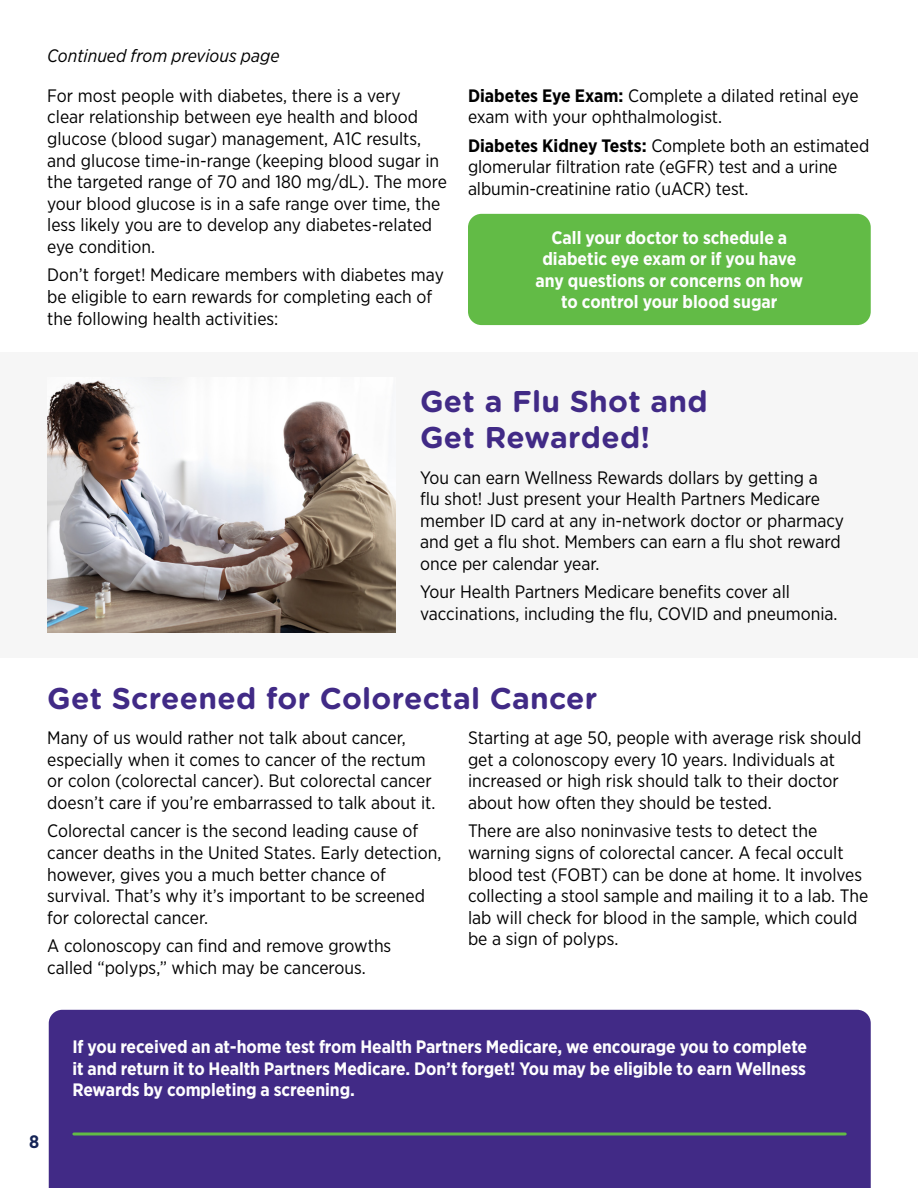
<style>
.page{position:relative;width:918px;height:1188px;background:#fff}
.page>*{position:absolute;margin:0;border:0;box-sizing:border-box;transform-origin:0 0}
.Header__H2{font:700 30px "Gotham Rounded";letter-spacing:.01em;color:#412a86}
.Header__H1{font:700 30px/36px "Gotham Rounded";letter-spacing:.01em;color:#412a86}
.Body{font:18px/21.6px "Gotham Narrow";color:#000}
.Body-2{font:700 18px/21.6px "Gotham Narrow";letter-spacing:-.005em;color:#fefefe;text-align:center}
.Body-3{font:italic 18px "Gotham Narrow";color:#000}
.t1{font:700 18px "Gotham Narrow";color:#152456}
.s1{font-weight:700}
</style>
<div class="page">
<div style="left:468px;top:214px;width:403px;height:111px;background:#62bb46;border-radius:14px"></div>
<div style="left:0;top:352px;width:918px;height:306px;background:#f6f6f6"></div>
<img style="left:47px;top:380px;width:349px;height:253px">
<div style="left:49px;top:1010px;width:822px;height:178px;background:#412a86"></div>
<svg style="left:74px;top:1132px;width:771px;height:4px;background:#599655"></svg>
<p class="Body-3" style="left:47px;top:44px;width:234px">Continued from previous page</p>
<p class="Body" style="left:47px;top:84px;width:401px">For most people with diabetes, there is a very<br>clear relationship between eye health and blood glucose (blood sugar) management, A1C results, and glucose time-in-range (keeping blood sugar in the targeted range of 70 and 180 mg/dL). The more your blood glucose is in a safe range over time, the less likely you are to develop any diabetes-related eye condition.</p>
<p class="Body" style="left:47px;top:264px;width:398px">Don’t forget! Medicare members with diabetes may be eligible to earn rewards for completing each of the following health activities:</p>
<p class="Body" style="left:468px;top:84px;width:392px"><span class="s1">Diabetes Eye Exam:</span> Complete a dilated retinal eye exam with your ophthalmologist.</p>
<p class="Body" style="left:468px;top:134px;width:403px"><span class="s1">Diabetes Kidney Tests:</span> Complete both an estimated glomerular filtration rate (eGFR) test and a urine albumin-creatinine ratio (uACR) test.</p>
<p class="Body-2" style="left:536px;top:226px;width:269px">Call your doctor to schedule a diabetic eye exam or if you have any questions or concerns on how to control your blood sugar</p>
<h1 class="Header__H1" style="left:420px;top:383px;width:289px">Get a Flu Shot and<br>Get Rewarded!</h1>
<p class="Body" style="left:420px;top:466px;width:426px">You can earn Wellness Rewards dollars by getting a<br>flu shot! Just present your Health Partners Medicare member ID card at any in-network doctor or pharmacy and get a flu shot. Members can earn a flu shot reward once per calendar year.</p>
<p class="Body" style="left:420px;top:581px;width:419px">Your Health Partners Medicare benefits cover all vaccinations, including the flu, COVID and pneumonia.</p>
<h2 class="Header__H2" style="left:47px;top:676px;width:552px">Get Screened for Colorectal Cancer</h2>
<p class="Body" style="left:47px;top:727px;width:390px">Many of us would rather not talk about cancer, especially when it comes to cancer of the rectum or colon (colorectal cancer). But colorectal cancer doesn’t care if you’re embarrassed to talk about it.</p>
<p class="Body" style="left:47px;top:820px;width:396px">Colorectal cancer is the second leading cause of cancer deaths in the United States. Early detection, however, gives you a much better chance of survival. That’s why it’s important to be screened for colorectal cancer.</p>
<p class="Body" style="left:47px;top:935px;width:346px">A colonoscopy can find and remove growths called “polyps,” which may be cancerous.</p>
<p class="Body" style="left:468px;top:727px;width:395px">Starting at age 50, people with average risk should get a colonoscopy every 10 years. Individuals at increased or high risk should talk to their doctor about how often they should be tested.</p>
<p class="Body" style="left:468px;top:820px;width:402px">There are also noninvasive tests to detect the warning signs of colorectal cancer. A fecal occult blood test (FOBT) can be done at home. It involves collecting a stool sample and mailing it to a lab. The lab will check for blood in the sample, which could be a sign of polyps.</p>
<p class="t1" style="left:29px;top:1131px;width:12px">8</p>
<p class="Body-2" style="left:72px;top:1036px;width:736px;text-align:justify">If you received an at-home test from Health Partners Medicare, we encourage you to complete it and return it to Health Partners Medicare. Don’t forget! You may be eligible to earn Wellness Rewards by completing a screening.</p>
</div>
